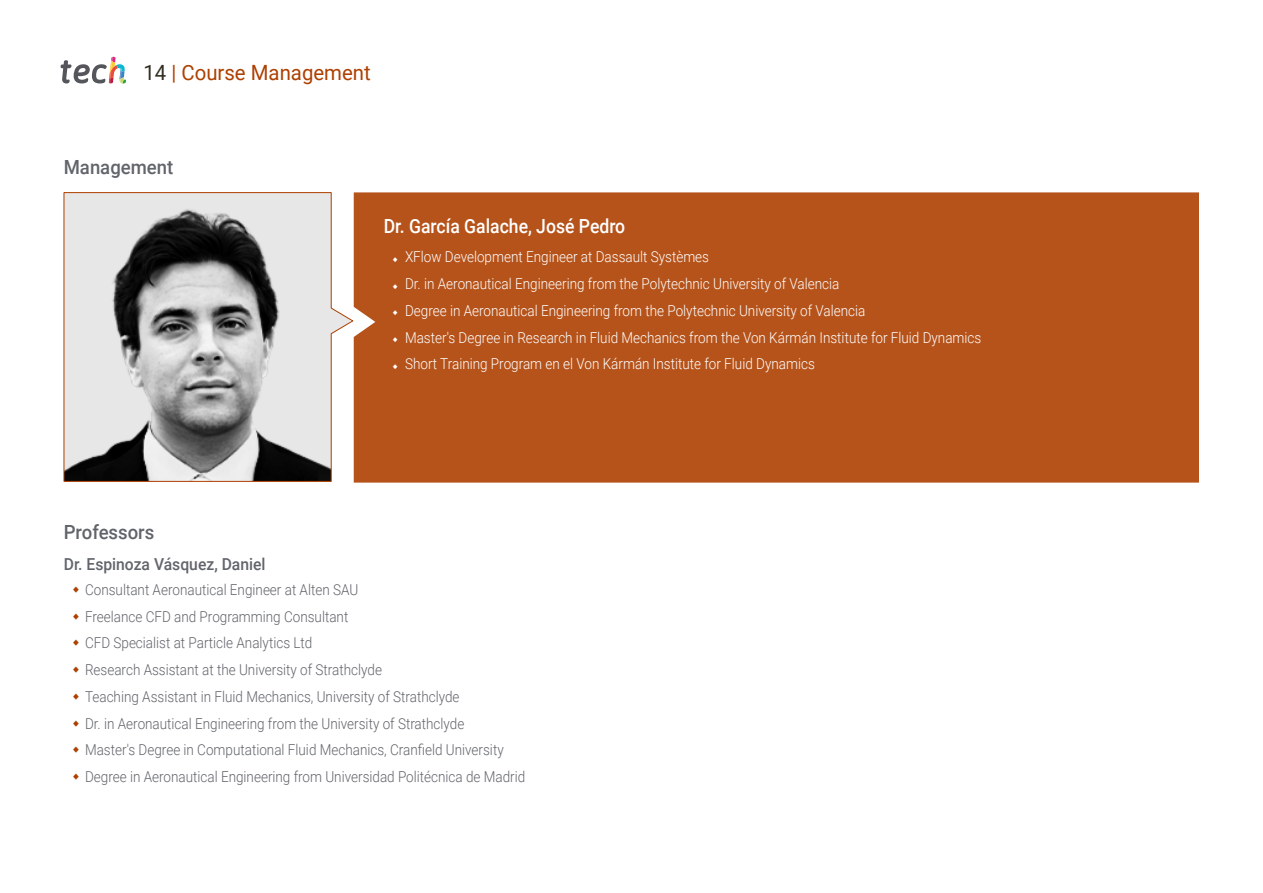
<style>
.page{position:relative;width:1263px;height:893px;background:#fff}
.page>*{position:absolute;margin:0;border:0;box-sizing:border-box;transform-origin:0 0}
.t1{font:21px "Roboto";color:#ae4000}
.t2{font:500 19.5px "Roboto";color:#fff;scale:.9 1}
.t3{font:500 19.5px "Roboto";color:#61646a;scale:.95 1}
.t4{font:500 16.5px "Roboto";color:#61646a;scale:.95 1}
.t5{font:300 15px/26.7px "Roboto";color:#61646a;scale:.9 1}
.t6{font:300 15px/26.7px "Roboto";color:#fff;scale:.9 1}
.s1{color:#312e20}
</style>
<div class="page">
<div style="left:354px;top:192px;width:845px;height:291px;background:#b6531a"></div>
<svg style="left:64px;top:192px;width:289px;height:290px;background:#b3b2b1"></svg>
<svg style="left:61px;top:57px;width:65px;height:27px"></svg>
<svg style="left:393px;top:257px;width:5px;height:5px"></svg>
<svg style="left:393px;top:284px;width:5px;height:5px"></svg>
<svg style="left:393px;top:310px;width:5px;height:5px"></svg>
<svg style="left:393px;top:337px;width:5px;height:5px"></svg>
<svg style="left:393px;top:364px;width:5px;height:5px"></svg>
<h1 class="t1" style="left:144px;top:57px;width:229px"><span class="s1">14</span> | Course Management</h1>
<h2 class="t3" style="left:64px;top:153px;width:117px">Management</h2>
<h2 class="t2" style="left:384px;top:212px;width:270px">Dr. García Galache, José Pedro</h2>
<p class="t6" style="left:405px;top:243px;width:642px">XFlow Development Engineer at Dassault Systèmes<br>Dr. in Aeronautical Engineering from the Polytechnic University of Valencia<br>Degree in Aeronautical Engineering from the Polytechnic University of Valencia<br>Master's Degree in Research in Fluid Mechanics from the Von Kármán Institute for Fluid Dynamics Short Training Program en el Von Kármán Institute for Fluid Dynamics</p>
<h2 class="t3" style="left:64px;top:518px;width:97px">Professors</h2>
<p class="t4" style="left:64px;top:553px;width:214px">Dr. Espinoza Vásquez, Daniel</p>
<p class="t5" style="left:85px;top:576px;width:491px">Consultant Aeronautical Engineer at Alten SAU<br>Freelance CFD and Programming Consultant<br>CFD Specialist at Particle Analytics Ltd<br>Research Assistant at the University of Strathclyde<br>Teaching Assistant in Fluid Mechanics, University of Strathclyde<br>Dr. in Aeronautical Engineering from the University of Strathclyde<br>Master's Degree in Computational Fluid Mechanics, Cranfield University Degree in Aeronautical Engineering from Universidad Politécnica de Madrid</p>
</div>
